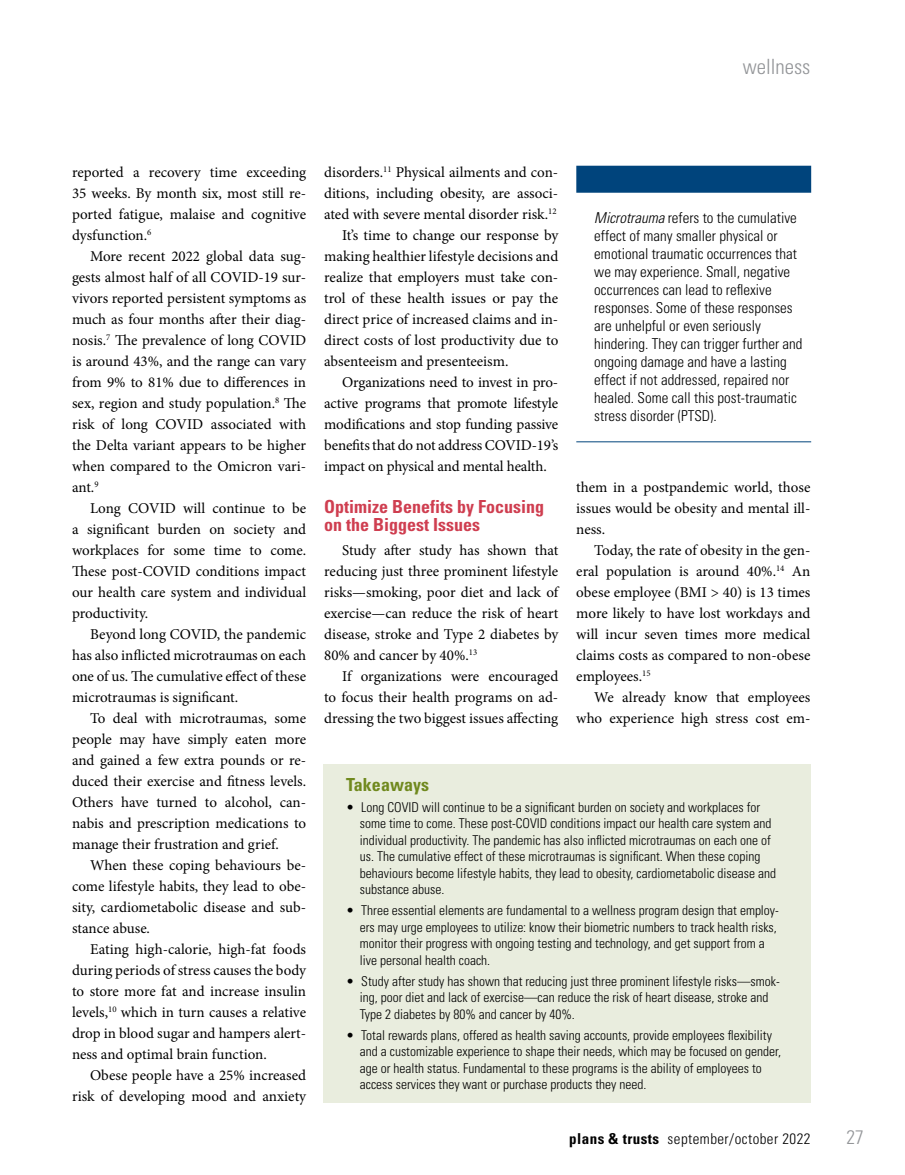
<style>
.page{position:relative;width:905px;height:1175px;background:#fff}
.page>*{position:absolute;margin:0;border:0;box-sizing:border-box;transform-origin:0 0}
.t1{font:300 condensed 21px "Univers LT Std";color:#939598}
.t2{font:300 condensed 19.5px "Univers LT Std";color:#939598}
.t3{font:700 condensed 18px/18px "Univers LT Std";color:#cf3e50}
.t4{font:700 condensed 18px "Univers LT Std";color:#70891e}
.t5{font:15px/21px "Minion Pro";letter-spacing:-.005em;color:#000;text-align:justify}
.t6{font:300 condensed 15px/18px "Univers LT Std";color:#000}
.t7{font:300 condensed 15px "Univers LT Std";letter-spacing:.03em;color:#000}
.t8{font:300 condensed 13.5px/16.5px "Univers LT Std";color:#000}
.s1{font-style:italic}
.s2{font-weight:700}
</style>
<div class="page">
<div style="left:576px;top:166px;width:235px;height:27px;background:#00447c"></div>
<hr style="left:576px;top:441px;width:235px;height:1px;background:#00447c">
<div style="left:324px;top:764px;width:486px;height:338px;background:#e9edde"></div>
<h1 class="t1" style="left:742px;top:54px;width:69px">wellness</h1>
<p class="t5" style="left:72px;top:162px;width:236px">reported a recovery time exceeding 35 weeks. By month six, most still re&shy;ported fatigue, malaise and cognitive dysfunction.<sup>6</sup></p>
<p class="t5" style="left:72px;top:246px;width:236px;text-indent:18px">More recent 2022 global data sug&shy;gests almost half of all COVID-19 sur&shy;vivors reported persistent symptoms as much as four months after their diag&shy;nosis.<sup>7</sup> The prevalence of long COVID is around 43%, and the range can vary from 9% to 81% due to differences in sex, region and study population.<sup>8</sup> The risk of long COVID associated with the Delta variant appears to be higher when compared to the Omicron vari&shy;ant.<sup>9</sup></p>
<p class="t5" style="left:72px;top:498px;width:236px;text-indent:18px">Long COVID will continue to be a significant burden on society and workplaces for some time to come.<br>These post-COVID conditions impact our health care system and individual productivity.</p>
<p class="t5" style="left:72px;top:624px;width:236px;text-indent:18px">Beyond long COVID, the pandemic has also inflicted microtraumas on each one of us. The cumulative effect of these microtraumas is significant.</p>
<p class="t5" style="left:72px;top:708px;width:236px;text-indent:18px">To deal with microtraumas, some people may have simply eaten more and gained a few extra pounds or re&shy;duced their exercise and fitness levels.<br>Others have turned to alcohol, can&shy;nabis and prescription medications to manage their frustration and grief.</p>
<p class="t5" style="left:72px;top:855px;width:236px;text-indent:18px">When these coping behaviours be&shy;come lifestyle habits, they lead to obe&shy;sity, cardiometabolic disease and sub&shy;stance abuse.</p>
<p class="t5" style="left:72px;top:939px;width:236px;text-indent:18px">Eating high-calorie, high-fat foods during periods of stress causes the body to store more fat and increase insulin levels,<sup>10</sup> which in turn causes a relative drop in blood sugar and hampers alert&shy;ness and optimal brain function.</p>
<p class="t5" style="left:72px;top:1065px;width:236px;text-align:right">Obese people have a 25% increased risk of developing mood and anxiety</p>
<p class="t5" style="left:324px;top:162px;width:235px">disorders.<sup>11</sup> Physical ailments and con-</p>
<p class="t5" style="left:324px;top:183px;width:236px">ditions, including obesity, are associ-</p>
<p class="t5" style="left:324px;top:204px;width:234px">ated with severe mental disorder risk.<sup>12</sup></p>
<p class="t5" style="left:342px;top:225px;width:217px">It’s time to change our response by</p>
<p class="t5" style="left:324px;top:246px;width:235px">making healthier lifestyle decisions and</p>
<p class="t5" style="left:324px;top:267px;width:235px">realize that employers must take con-</p>
<p class="t5" style="left:324px;top:288px;width:235px">trol of these health issues or pay the</p>
<p class="t5" style="left:324px;top:309px;width:236px">direct price of increased claims and in-</p>
<p class="t5" style="left:324px;top:330px;width:236px">direct costs of lost productivity due to</p>
<p class="t5" style="left:324px;top:351px;width:186px">absenteeism and presenteeism.</p>
<p class="t5" style="left:342px;top:372px;width:217px">Organizations need to invest in pro-</p>
<p class="t5" style="left:324px;top:393px;width:236px">active programs that promote lifestyle</p>
<p class="t5" style="left:324px;top:414px;width:235px">modifications and stop funding passive</p>
<p class="t5" style="left:324px;top:435px;width:236px">benefits that do not address COVID-19’s</p>
<p class="t5" style="left:324px;top:456px;width:224px">impact on physical and mental health.</p>
<p class="t3" style="left:324px;top:498px;width:221px">Optimize Benefits by Focusing on the Biggest Issues</p>
<p class="t5" style="left:324px;top:540px;width:236px;text-indent:18px">Study after study has shown that reducing just three prominent lifestyle risks—smoking, poor diet and lack of exercise—can reduce the risk of heart disease, stroke and Type 2 diabetes by 80% and cancer by 40%.<sup>13</sup></p>
<p class="t5" style="left:324px;top:666px;width:236px;text-indent:18px">If organizations were encouraged to focus their health programs on ad&shy;dressing the two biggest issues affecting</p>
<p class="t6" style="left:594px;top:209px;width:210px"><span class="s1">Microtrauma</span> refers to the cumulative effect of many smaller physical or emotional traumatic occurrences that we may experience. Small, negative occurrences can lead to reflexive responses. Some of these responses are unhelpful or even seriously hindering. They can trigger further and ongoing damage and have a lasting effect if not addressed, repaired nor healed. Some call this post-traumatic stress disorder (PTSD).</p>
<p class="t5" style="left:576px;top:477px;width:236px">them in a postpandemic world, those issues would be obesity and mental ill&shy;ness.</p>
<p class="t5" style="left:576px;top:540px;width:236px;text-indent:18px">Today, the rate of obesity in the gen&shy;eral population is around 40%.<sup>14</sup> An obese employee (BMI &gt; 40) is 13 times more likely to have lost workdays and will incur seven times more medical claims costs as compared to non-obese employees.<sup>15</sup></p>
<p class="t5" style="left:576px;top:687px;width:236px;text-align:right">We already know that employees who experience high stress cost em-</p>
<p class="t4" style="left:346px;top:773px;width:84px">Takeaways</p>
<p class="t8" style="left:360px;top:799px;width:418px;text-indent:-14px">• Long COVID will continue to be a significant burden on society and workplaces for some time to come. These post-COVID conditions impact our health care system and individual productivity. The pandemic has also inflicted microtraumas on each one of us. The cumulative effect of these microtraumas is significant. When these coping behaviours become lifestyle habits, they lead to obesity, cardiometabolic disease and substance abuse.</p>
<p class="t8" style="left:360px;top:902px;width:420px;text-indent:-14px">• Three essential elements are fundamental to a wellness program design that employ&shy;ers may urge employees to utilize: know their biometric numbers to track health risks, monitor their progress with ongoing testing and technology, and get support from a live personal health coach.</p>
<p class="t8" style="left:360px;top:972px;width:421px;text-indent:-14px">• Study after study has shown that reducing just three prominent lifestyle risks—smok&shy;ing, poor diet and lack of exercise—can reduce the risk of heart disease, stroke and<br>Type 2 diabetes by 80% and cancer by 40%.</p>
<p class="t8" style="left:360px;top:1026px;width:423px;text-indent:-14px">• Total rewards plans, offered as health saving accounts, provide employees flexibility and a customizable experience to shape their needs, which may be focused on gender, age or health status. Fundamental to these programs is the ability of employees to access services they want or purchase products they need.</p>
<p class="t7" style="left:569px;top:1129px;width:243px"><span class="s2">plans &amp; trusts</span> september/october 2022</p>
<h2 class="t2" style="left:846px;top:1125px;width:19px">27</h2>
</div>
